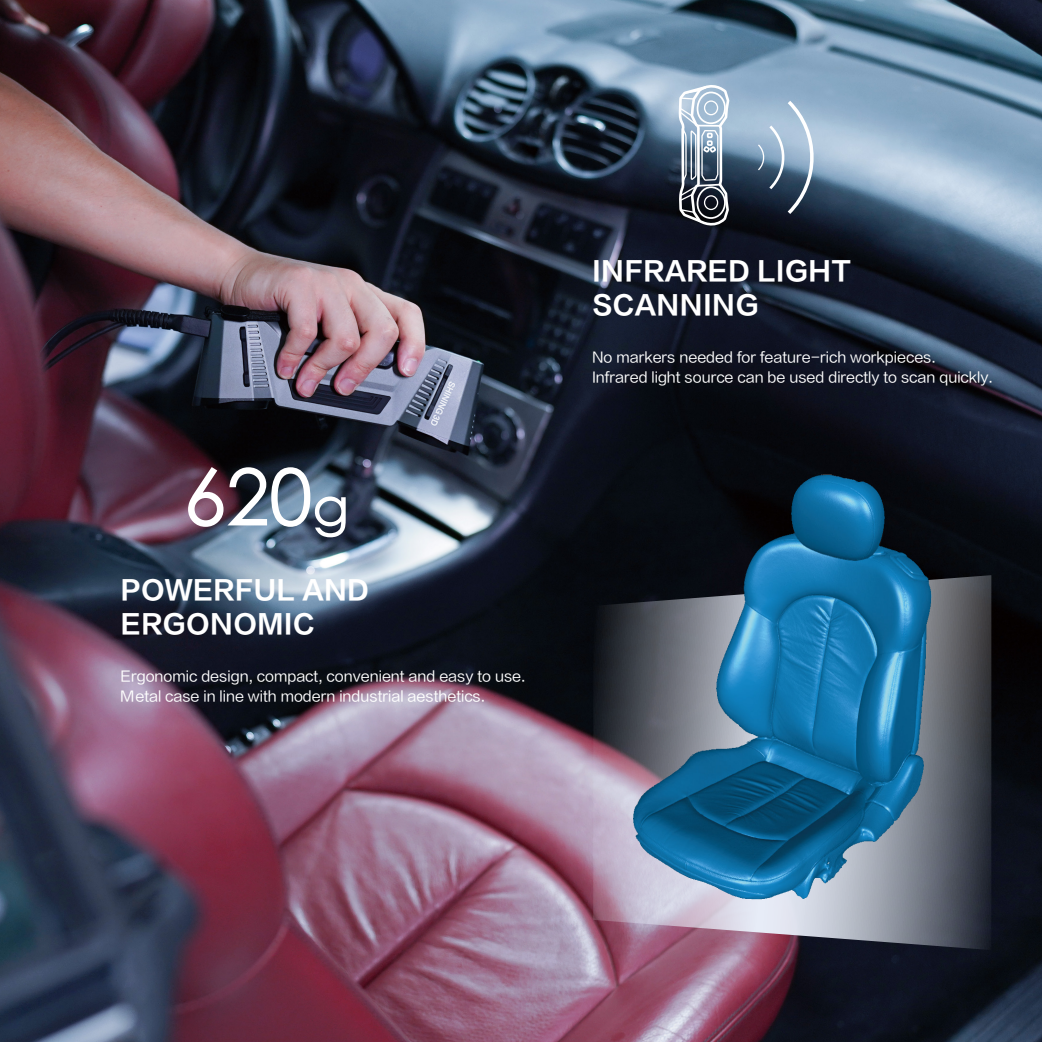
<style>
.page{position:relative;width:1042px;height:1042px;background:#fff}
.page>*{position:absolute;margin:0;border:0;box-sizing:border-box;transform-origin:0 0}
.t1{font:500 77.52px "ST Heiti SC";color:#fff}
.t2{font:26.25px/34.3px "FZLTCHJW GB1 0";color:#fff}
.t3{font:14px/20.3px "FZLTHJW GB1 0";color:#fff}
.s1{font-size:54.25px}
</style>
<div class="page">
<img style="left:0;top:0;width:1042px;height:1042px">
<svg style="left:677px;top:0;width:53px;height:288px"></svg>
<hr style="left:697px;top:125px;width:23px;height:2px;background:#fff">
<svg style="left:756px;top:97px;width:63px;height:121px"></svg>
<svg style="left:593px;top:575px;width:398px;height:375px"></svg>
<img style="left:588px;top:460px;width:379px;height:458px">
<h1 class="t1" style="left:183px;top:460px;width:167px">620<span class="s1">g</span></h1>
<h2 class="t2" style="left:121px;top:574px;width:250px">POWERFUL AND<br>ERGONOMIC</h2>
<p class="t3" style="left:121px;top:666px;width:406px">Ergonomic design, compact, convenient and easy to use.<br>Metal case in line with modern industrial aesthetics.</p>
<h2 class="t2" style="left:592px;top:255px;width:261px">INFRARED LIGHT<br>SCANNING</h2>
<p class="t3" style="left:592px;top:347px;width:402px">No markers needed for feature-rich workpieces.<br>Infrared light source can be used directly to scan quickly.</p>
</div>
